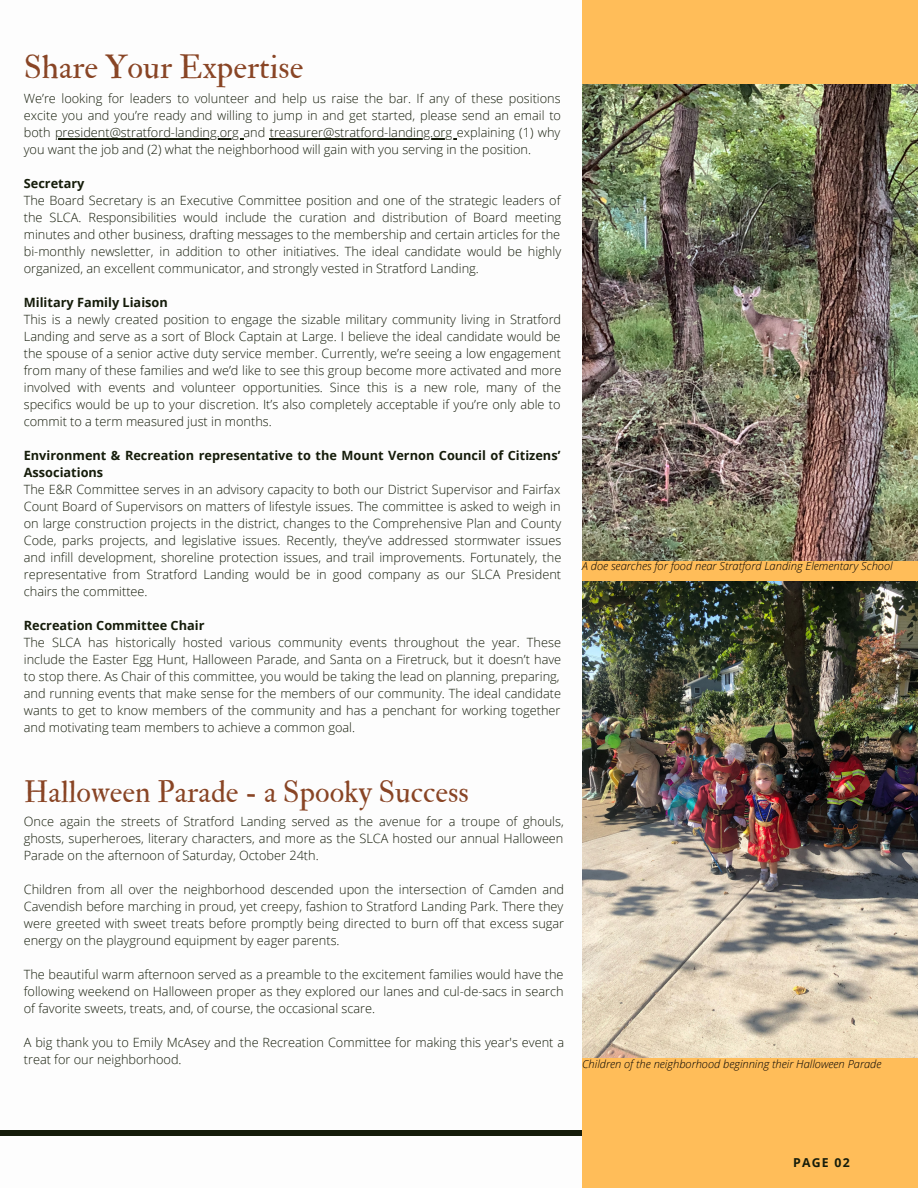
<style>
.page{position:relative;width:918px;height:1188px;background:#fff}
.page>*{position:absolute;margin:0;border:0;box-sizing:border-box;transform-origin:0 0}
.t1{font:32.55px "IM FELL Double Pica Roman";color:#894525}
.t2{font:30.3px "IM FELL Double Pica Roman";color:#894525}
.t3{font:300 12.75px/17px "Open Sans";color:#151c0a;text-align:justify}
.t4{font:700 12.75px/17px "Open Sans";color:#151c0a}
.t5{font:700 12.3px "Open Sans";letter-spacing:.1em;color:#151c0a}
.t6{font:italic 300 11.1px "Open Sans";color:#000}
</style>
<div class="page">
<div style="left:0;top:1130px;width:596px;height:6px;background:#151c0a"></div>
<div style="left:582px;top:0;width:336px;height:1188px;background:#ffbd59"></div>
<img style="left:582px;top:84px;width:336px;height:476px">
<img style="left:582px;top:582px;width:336px;height:476px">
<hr style="left:55px;top:138px;width:189px;height:1px;background:#151c0a">
<hr style="left:270px;top:138px;width:187px;height:1px;background:#151c0a">
<p class="t1" style="left:24px;top:47px;width:281px">Share Your Expertise</p>
<p class="t3" style="left:24px;top:90px;width:539px">We’re looking for leaders to volunteer and help us raise the bar. If any of these positions excite you and you’re ready and willing to jump in and get started, please send an email to both president@stratford-landing.org and treasurer@stratford-landing.org explaining (1) why you want the job and (2) what the neighborhood will gain with you serving in the position.</p>
<p class="t4" style="left:24px;top:175px;width:62px">Secretary</p>
<p class="t3" style="left:24px;top:192px;width:539px">The Board Secretary is an Executive Committee position and one of the strategic leaders of the SLCA. Responsibilities would include the curation and distribution of Board meeting minutes and other business, drafting messages to the membership and certain articles for the bi-monthly newsletter, in addition to other initiatives. The ideal candidate would be highly organized, an excellent communicator, and strongly vested in Stratford Landing.</p>
<p class="t4" style="left:24px;top:294px;width:146px">Military Family Liaison</p>
<p class="t3" style="left:24px;top:311px;width:539px">This is a newly created position to engage the sizable military community living in Stratford Landing and serve as a sort of Block Captain at Large. I believe the ideal candidate would be the spouse of a senior active duty service member. Currently, we’re seeing a low engagement from many of these families and we’d like to see this group become more activated and more involved with events and volunteer opportunities. Since this is a new role, many of the specifics would be up to your discretion. It’s also completely acceptable if you’re only able to commit to a term measured just in months.</p>
<p class="t4" style="left:24px;top:447px;width:538px">Environment &amp; Recreation representative to the Mount Vernon Council of Citizens’<br>Associations</p>
<p class="t3" style="left:24px;top:481px;width:539px">The E&amp;R Committee serves in an advisory capacity to both our District Supervisor and Fairfax Count Board of Supervisors on matters of lifestyle issues. The committee is asked to weigh in on large construction projects in the district, changes to the Comprehensive Plan and County Code, parks projects, and legislative issues. Recently, they’ve addressed stormwater issues and infill development, shoreline protection issues, and trail improvements. Fortunately, the representative from Stratford Landing would be in good company as our SLCA President chairs the committee.</p>
<p class="t4" style="left:24px;top:617px;width:182px">Recreation Committee Chair</p>
<p class="t3" style="left:24px;top:634px;width:539px;text-align:left">The SLCA has historically hosted various community events throughout the year. These include the Easter Egg Hunt, Halloween Parade, and Santa on a Firetruck, but it doesn’t have to stop there. As Chair of this committee, you would be taking the lead on planning, preparing, and running events that make sense for the members of our community. The ideal candidate wants to get to know members of the community and has a penchant for working together and motivating team members to achieve a common goal.</p>
<p class="t6" style="left:582px;top:558px;width:312px">A doe searches for food near Stratford Landing Elementary School</p>
<p class="t2" style="left:24px;top:774px;width:446px">Halloween Parade - a Spooky Success</p>
<p class="t3" style="left:24px;top:813px;width:542px">Once again the streets of Stratford Landing served as the avenue for a troupe of ghouls, ghosts, superheroes, literary characters, and more as the SLCA hosted our annual Halloween Parade on the afternoon of Saturday, October 24th.</p>
<p class="t3" style="left:24px;top:881px;width:542px">Children from all over the neighborhood descended upon the intersection of Camden and Cavendish before marching in proud, yet creepy, fashion to Stratford Landing Park. There they were greeted with sweet treats before promptly being directed to burn off that excess sugar energy on the playground equipment by eager parents.</p>
<p class="t3" style="left:24px;top:966px;width:541px">The beautiful warm afternoon served as a preamble to the excitement families would have the following weekend on Halloween proper as they explored our lanes and cul-de-sacs in search of favorite sweets, treats, and, of course, the occasional scare.</p>
<p class="t3" style="left:24px;top:1034px;width:542px">A big thank you to Emily McAsey and the Recreation Committee for making this year's event a treat for our neighborhood.</p>
<p class="t6" style="left:582px;top:1056px;width:301px">Children of the neighborhood beginning their Halloween Parade</p>
<p class="t5" style="left:793px;top:1154px;width:58px">PAGE 02</p>
</div>
